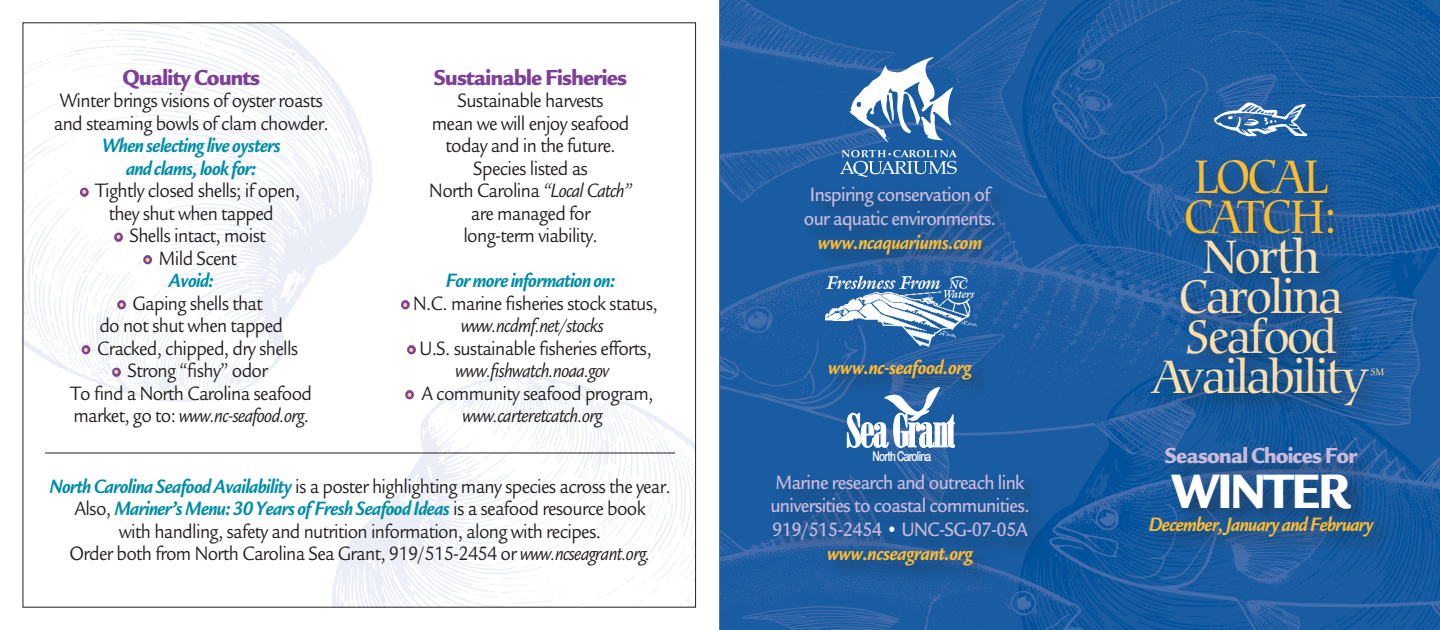
<style>
.page{position:relative;width:1440px;height:630px;background:#fff}
.page>*{position:absolute;margin:0;border:0;box-sizing:border-box;transform-origin:0 0}
.t1{font:500 50px/40px "Carmina BT";letter-spacing:-.04em;color:#fedfaa;text-align:center;scale:.9 1}
.t2{font:500 50px/40px "Carmina BT";letter-spacing:-.04em;color:#fdbb2e;scale:.9 1}
.t3{font:900 50px "Legacy Sans";letter-spacing:-.04em;color:#fff;scale:.9 1}
.t4{font:900 22.5px "Legacy Sans";letter-spacing:-.035em;color:#7c4099;scale:.9 1}
.t5{font:900 22.5px "Legacy Sans";letter-spacing:-.04em;color:#cab9d9;scale:.9 1}
.t6{font:20px/22.5px "Legacy Sans";letter-spacing:-.035em;color:#231f20;scale:.9 1}
.t7{font:500 20px/23.8px "Legacy Sans";letter-spacing:-.035em;color:#cab9d9;scale:.9 1}
.t8{font:italic 20px "Legacy Sans";letter-spacing:-.035em;color:#231f20;scale:.9 1}
.t9{font:italic 700 20px "Legacy Sans";letter-spacing:-.02em;color:#fdbb2e;scale:.9 1}
.t10{font:italic 700 20px "Legacy Sans";letter-spacing:-.035em;color:#008da8;scale:.9 1}
.t11{font:500 13.5px "Helvetica Neue";letter-spacing:-.07em;color:#fff;scale:.75 1}
.t12{font:500 10px "Carmina BT";color:#fedfaa;scale:.9 1}
.s1{font-size:15px;color:#fed998}
.s2{font-style:normal}
.s3{font-style:italic}
.s4{font-weight:700;font-style:italic;color:#008da8}
.s5{color:#fff}
</style>
<div class="page">
<img style="left:25px;top:24px;width:380px;height:378px">
<img style="left:325px;top:340px;width:369px;height:266px">
<img style="left:1102px;top:506px;width:338px;height:124px">
<img style="left:1079px;top:0;width:361px;height:169px">
<img style="left:719px;top:169px;width:721px;height:337px">
<img style="left:719px;top:446px;width:383px;height:184px">
<img style="left:719px;top:0;width:360px;height:219px">
<div style="left:80px;top:188px;width:9px;height:9px;border:5px solid #7c4099;border-radius:50%"></div>
<div style="left:114px;top:233px;width:9px;height:9px;border:5px solid #7c4099;border-radius:50%"></div>
<div style="left:143px;top:255px;width:9px;height:9px;border:5px solid #7c4099;border-radius:50%"></div>
<div style="left:117px;top:300px;width:9px;height:9px;border:5px solid #7c4099;border-radius:50%"></div>
<div style="left:82px;top:345px;width:8px;height:9px;border:5px solid #7c4099;border-radius:50%"></div>
<div style="left:112px;top:368px;width:9px;height:9px;border:5px solid #7c4099;border-radius:50%"></div>
<div style="left:401px;top:300px;width:9px;height:9px;border:5px solid #7c4099;border-radius:50%"></div>
<div style="left:407px;top:345px;width:9px;height:9px;border:5px solid #7c4099;border-radius:50%"></div>
<div style="left:405px;top:390px;width:9px;height:9px;border:5px solid #7c4099;border-radius:50%"></div>
<hr style="left:45px;top:453px;width:630px;height:1px;background:#231f20">
<div style="left:766px;top:182px;width:284px;height:407px;background:#231f20;opacity:.5"></div>
<div style="left:1143px;top:153px;width:252px;height:405px;background:#231f20;opacity:.5"></div>
<svg style="left:847px;top:387px;width:107px;height:61px"></svg>
<img style="left:841px;top:58px;width:116px;height:119px">
<svg style="left:823px;top:275px;width:157px;height:72px"></svg>
<img style="left:826px;top:275px;width:151px;height:72px">
<img style="left:1212px;top:93px;width:97px;height:56px">
<p class="t4" style="left:122px;top:63px;width:155px">Quality Counts</p>
<p class="t6" style="left:54px;top:90px;width:307px">Winter brings visions of oyster roasts and steaming bowls of clam chowder.</p>
<p class="t10" style="left:102px;top:134px;width:201px">When selecting live oysters</p>
<p class="t10" style="left:126px;top:156px;width:147px">and clams, look for:</p>
<p class="t6" style="left:82px;top:180px;width:243px"><span class="s1">•</span> Tightly closed shells; if open,</p>
<p class="t6" style="left:109px;top:202px;width:185px">they shut when tapped</p>
<p class="t6" style="left:117px;top:225px;width:167px"><span class="s1">•</span> Shells intact, moist</p>
<p class="t6" style="left:146px;top:247px;width:103px"><span class="s1">•</span> Mild Scent</p>
<p class="t10" style="left:169px;top:269px;width:52px">Avoid:</p>
<p class="t6" style="left:120px;top:292px;width:160px"><span class="s1">•</span> Gaping shells that</p>
<p class="t6" style="left:99px;top:315px;width:206px">do not shut when tapped</p>
<p class="t6" style="left:84px;top:337px;width:239px"><span class="s1">•</span> Cracked, chipped, dry shells</p>
<p class="t6" style="left:115px;top:360px;width:172px"><span class="s1">•</span> Strong “fishy” odor</p>
<p class="t6" style="left:70px;top:382px;width:270px">To find a North Carolina seafood</p>
<p class="t8" style="left:73px;top:404px;width:263px"><span class="s2">market, go to:</span> www.nc-seafood.org<span class="s2">.</span></p>
<p class="t4" style="left:434px;top:63px;width:216px">Sustainable Fisheries</p>
<p class="t6" style="left:458px;top:90px;width:164px">Sustainable harvests</p>
<p class="t6" style="left:432px;top:112px;width:221px">mean we will enjoy seafood</p>
<p class="t6" style="left:446px;top:135px;width:191px">today and in the future.</p>
<p class="t6" style="left:473px;top:157px;width:129px">Species listed as</p>
<p class="t6" style="left:429px;top:180px;width:227px">North Carolina <span class="s3">“Local Catch”</span></p>
<p class="t6" style="left:471px;top:202px;width:134px">are managed for</p>
<p class="t6" style="left:463px;top:225px;width:151px">long-term viability.</p>
<p class="t10" style="left:446px;top:269px;width:190px">For more information on:</p>
<p class="t6" style="left:404px;top:292px;width:284px"><span class="s1">•</span> N.C. marine fisheries stock status,</p>
<p class="t8" style="left:461px;top:314px;width:160px">www.ncdmf.net/stocks</p>
<p class="t6" style="left:410px;top:337px;width:270px"><span class="s1">•</span> U.S. sustainable fisheries efforts,</p>
<p class="t8" style="left:456px;top:359px;width:172px">www.fishwatch.noaa.gov</p>
<p class="t6" style="left:408px;top:382px;width:275px"><span class="s1">•</span> A community seafood program,</p>
<p class="t8" style="left:463px;top:404px;width:157px">www.carteretcatch.org</p>
<p class="t6" style="left:49px;top:475px;width:692px;text-align:center"><span class="s4">North Carolina Seafood Availability</span> is a poster highlighting many species across the year.<br>Also, <span class="s4">Mariner’s Menu: 30 Years of Fresh Seafood Ideas</span> is a seafood resource book</p>
<p class="t6" style="left:119px;top:520px;width:537px">with handling, safety and nutrition information, along with recipes.</p>
<p class="t6" style="left:70px;top:543px;width:647px">Order both from North Carolina Sea Grant, 919/515-2454 or <span class="s3">www.ncseagrant.org.</span></p>
<p class="t7" style="left:810px;top:183px;width:202px">Inspiring conservation of</p>
<p class="t7" style="left:804px;top:207px;width:215px">our aquatic environments.</p>
<p class="t9" style="left:818px;top:230px;width:184px">www.ncaquariums.com</p>
<p class="t9" style="left:828px;top:355px;width:161px">www.nc-seafood.org</p>
<p class="t11" style="left:873px;top:448px;width:80px">North Carolina</p>
<p class="t7" style="left:770px;top:470px;width:290px">Marine research and outreach link universities to coastal communities.</p>
<p class="t7" style="left:772px;top:518px;width:286px">919/515-2454 <span class="s5">•</span> UNC-SG-07-05A</p>
<p class="t9" style="left:827px;top:541px;width:164px">www.ncseagrant.org</p>
<p class="t2" style="left:1184px;top:158px;width:172px">Local<br>Catch:</p>
<p class="t1" style="left:1153px;top:238px;width:242px">North<br>Carolina<br>Seafood<br>Availability</p>
<p class="t12" style="left:1371px;top:366px;width:16px">SM</p>
<p class="t5" style="left:1165px;top:441px;width:215px">Seasonal Choices For</p>
<p class="t3" style="left:1171px;top:460px;width:201px">WINTER</p>
<p class="t9" style="left:1149px;top:512px;width:251px">December, January and February</p>
</div>
